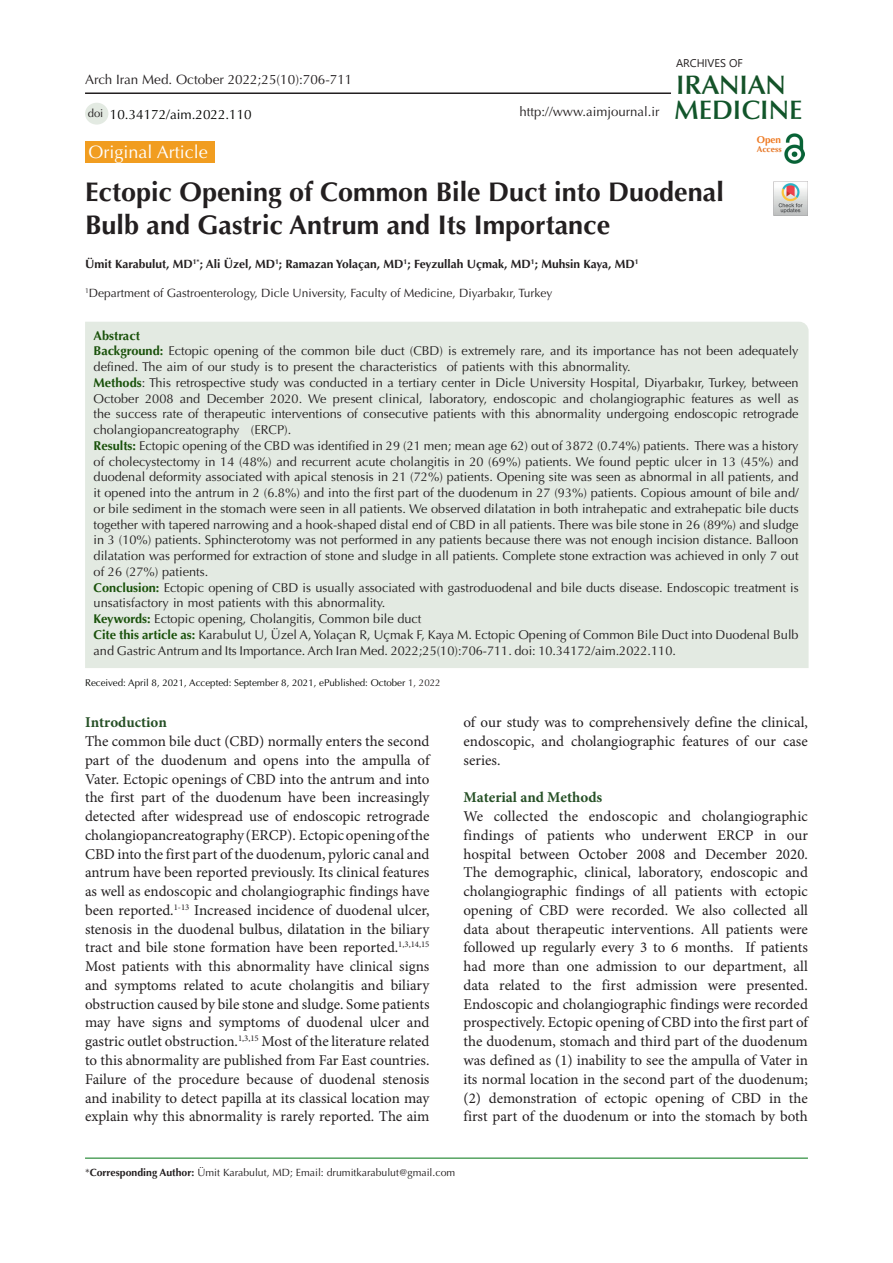
<style>
.page{position:relative;width:893px;height:1263px;background:#fff}
.page>*{position:absolute;margin:0;border:0;box-sizing:border-box;transform-origin:0 0}
.t1{font:700 27px/33px "Optima LT Std";color:#231f20}
.t2{font:600 26.85px "Optima LT Std";color:#11552a}
.t3{font:600 26.85px "Optima LT Std";color:#145228}
.t4{font:18px "Optima LT Std";color:#fff}
.t5{font:15px/18.8px "Minion Pro";letter-spacing:-.005em;color:#231f20;text-align:justify}
.t6{font:700 15px "Minion Pro";color:#265026}
.t7{font:13.5px "Optima LT Std";color:#231f20}
.t8{font:13.5px "Optima LT Std";color:#040503}
.t9{font:13.2px "Optima LT Std";color:#231f20}
.t10{font:12.75px/15.8px "Optima LT Std";color:#231f20}
.t11{font:700 12.75px "Optima LT Std";color:#19510a}
.t12{font:700 12px "Optima LT Std";color:#231f20}
.t13{font:12px "Optima LT Std";color:#231f20}
.t14{font:11.25px "Optima LT Std";color:#231f20}
.t15{font:11.1px "Segoe UI";color:#231f20}
.t16{font:10.5px "Optima LT Std";color:#231f20}
.t17{font:700 9.9px "Optima LT Std";color:#ee7a23}
.t18{font:9.75px "Optima LT Std";color:#040503}
.t19{font:700 8.4px "Optima LT Std";color:#e67625}
.s1{font-weight:700;color:#19510a}
.s2{font-weight:700;color:#19500a}
.s3{color:#231f20}
.s4{font-weight:700}
</style>
<div class="page">
<hr style="left:85px;top:1158px;width:723px;height:1px;background:#007513">
<div style="left:85px;top:141px;width:130px;height:22px;background:#f19d20"></div>
<div style="left:85px;top:322px;width:724px;height:346px;background:#e3eae2"></div>
<div style="left:85px;top:103px;width:23px;height:22px;background:#e3eae2;border-radius:50%"></div>
<hr style="left:85px;top:92px;width:586px;height:2px;background:#231f20">
<img style="left:785px;top:133px;width:19px;height:31px">
<img style="left:774px;top:182px;width:34px;height:34px">
<p class="t7" style="left:85px;top:72px;width:269px">Arch Iran Med. October 2022;25(10):706-711</p>
<p class="t14" style="left:88px;top:106px;width:17px">doi</p>
<p class="t8" style="left:110px;top:106px;width:143px">10.34172/aim.2022.110</p>
<p class="t9" style="left:520px;top:104px;width:141px">http://www.aimjournal.ir</p>
<p class="t15" style="left:676px;top:52px;width:68px">ARCHIVES OF</p>
<p class="t3" style="left:676px;top:69px;width:111px">IRANIAN</p>
<p class="t2" style="left:674px;top:94px;width:130px">MEDICINE</p>
<p class="t4" style="left:89px;top:141px;width:121px">Original Article</p>
<p class="t1" style="left:85px;top:176px;width:640px">Ectopic Opening of Common Bile Duct into Duodenal<br>Bulb and Gastric Antrum and Its Importance</p>
<p class="t12" style="left:85px;top:257px;width:555px">Ümit Karabulut, MD<sup>1*</sup>; Ali Üzel, MD<sup>1</sup>; Ramazan Yolaçan, MD<sup>1</sup>; Feyzullah Uçmak, MD<sup>1</sup>; Muhsin Kaya, MD<sup>1</sup></p>
<p class="t13" style="left:85px;top:286px;width:469px"><sup>1</sup>Department of Gastroenterology, Dicle University, Faculty of Medicine, Diyarbakır, Turkey</p>
<p class="t17" style="left:757px;top:134px;width:26px">Open</p>
<p class="t19" style="left:757px;top:144px;width:26px">Access</p>
<p class="t11" style="left:94px;top:328px;width:48px">Abstract</p>
<p class="t10" style="left:94px;top:343px;width:706px"><span class="s1">Background:</span> Ectopic opening of the common bile duct (CBD) is extremely rare, and its importance has not been adequately defined. The aim of our study is to present the characteristics of patients with this abnormality.</p>
<p class="t10" style="left:94px;top:375px;width:707px;text-align:justify"><span class="s1">Methods</span>: This retrospective study was conducted in a tertiary center in Dicle University Hospital, Diyarbakır, Turkey, between October 2008 and December 2020. We present clinical, laboratory, endoscopic and cholangiographic features as well as the success rate of therapeutic interventions of consecutive patients with this abnormality undergoing endoscopic retrograde cholangiopancreatography (ERCP).</p>
<p class="t10" style="left:94px;top:438px;width:707px;text-align:justify"><span class="s1">Results:</span> Ectopic opening of the CBD was identified in 29 (21 men; mean age 62) out of 3872 (0.74%) patients. There was a history of cholecystectomy in 14 (48%) and recurrent acute cholangitis in 20 (69%) patients. We found peptic ulcer in 13 (45%) and duodenal deformity associated with apical stenosis in 21 (72%) patients. Opening site was seen as abnormal in all patients, and it opened into the antrum in 2 (6.8%) and into the first part of the duodenum in 27 (93%) patients. Copious amount of bile and/ or bile sediment in the stomach were seen in all patients. We observed dilatation in both intrahepatic and extrahepatic bile ducts together with tapered narrowing and a hook-shaped distal end of CBD in all patients. There was bile stone in 26 (89%) and sludge in 3 (10%) patients. Sphincterotomy was not performed in any patients because there was not enough incision distance. Balloon dilatation was performed for extraction of stone and sludge in all patients. Complete stone extraction was achieved in only 7 out of 26 (27%) patients.</p>
<p class="t10" style="left:94px;top:580px;width:707px"><span class="s1">Conclusion:</span> Ectopic opening of CBD is usually associated with gastroduodenal and bile ducts disease. Endoscopic treatment is unsatisfactory in most patients with this abnormality.</p>
<p class="t10" style="left:94px;top:611px;width:329px"><span class="s1">Keywords:</span> Ectopic opening, Cholangitis, Common bile duct</p>
<p class="t10" style="left:94px;top:627px;width:707px"><span class="s2">Cite this article as:</span> Karabulut U, Üzel A, Yolaçan R, Uçmak F, Kaya M. Ectopic Opening of Common Bile Duct into Duodenal Bulb and Gastric Antrum and Its Importance. Arch Iran Med. 2022;25(10):706-711. doi: 10.34172/aim.2022.110.</p>
<p class="t18" style="left:85px;top:677px;width:357px">Received: April 8, 2021, Accepted: September 8, 2021, ePublished: October <span class="s3">1, 2022</span></p>
<p class="t6" style="left:85px;top:712px;width:83px">Introduction</p>
<p class="t5" style="left:85px;top:733px;width:346px">The common bile duct (CBD) normally enters the second part of the duodenum and opens into the ampulla of Vater. Ectopic openings of CBD into the antrum and into the first part of the duodenum have been increasingly detected after widespread use of endoscopic retrograde cholangiopancreatography (ERCP). Ectopic opening of the CBD into the first part of the duodenum, pyloric canal and antrum have been reported previously. Its clinical features as well as endoscopic and cholangiographic findings have been reported.<sup>1-13</sup> Increased incidence of duodenal ulcer, stenosis in the duodenal bulbus, dilatation in the biliary tract and bile stone formation have been reported.<sup>1,3,14,15<br></sup>Most patients with this abnormality have clinical signs and symptoms related to acute cholangitis and biliary obstruction caused by bile stone and sludge. Some patients may have signs and symptoms of duodenal ulcer and gastric outlet obstruction.<sup>1,3,15</sup> Most of the literature related to this abnormality are published from Far East countries.<br>Failure of the procedure because of duodenal stenosis and inability to detect papilla at its classical location may explain why this abnormality is rarely reported. The aim</p>
<p class="t5" style="left:463px;top:714px;width:346px">of our study was to comprehensively define the clinical, endoscopic, and cholangiographic features of our case series.</p>
<p class="t6" style="left:463px;top:787px;width:140px">Material and Methods</p>
<p class="t5" style="left:463px;top:808px;width:346px">We collected the endoscopic and cholangiographic findings of patients who underwent ERCP in our hospital between October 2008 and December 2020.<br>The demographic, clinical, laboratory, endoscopic and cholangiographic findings of all patients with ectopic opening of CBD were recorded. We also collected all data about therapeutic interventions. All patients were followed up regularly every 3 to 6 months. If patients had more than one admission to our department, all data related to the first admission were presented.<br>Endoscopic and cholangiographic findings were recorded prospectively. Ectopic opening of CBD into the first part of the duodenum, stomach and third part of the duodenum was defined as (1) inability to see the ampulla of Vater in its normal location in the second part of the duodenum; (2) demonstration of ectopic opening of CBD in the first part of the duodenum or into the stomach by both</p>
<p class="t16" style="left:85px;top:1166px;width:372px">*<span class="s4">Corresponding Author:</span> Ümit Karabulut, MD; Email: drumitkarabulut@gmail.com</p>
</div>
